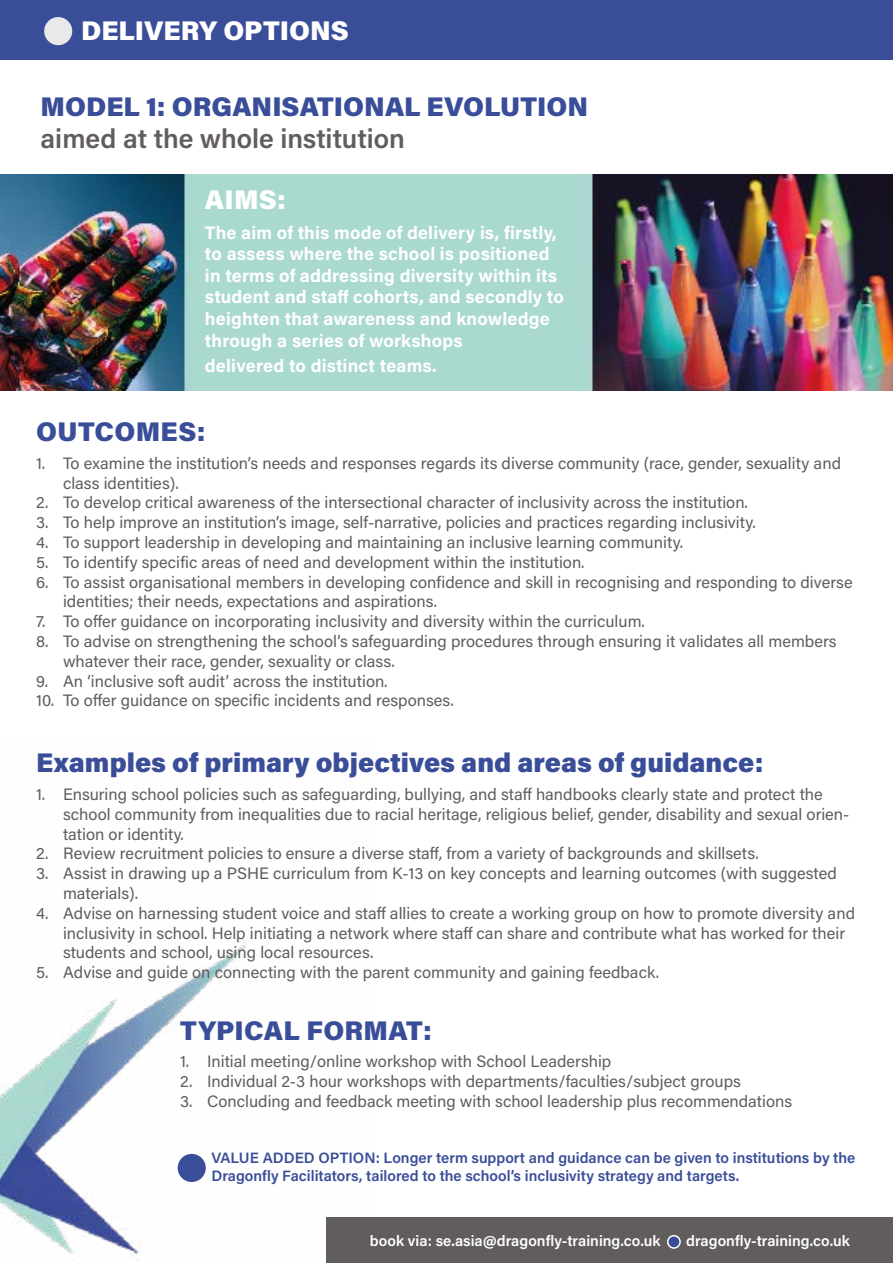
<style>
.page{position:relative;width:893px;height:1263px;background:#fff}
.page>*{position:absolute;margin:0;border:0;box-sizing:border-box;transform-origin:0 0}
.t1{font:27px "Acumin Variable Concept";letter-spacing:.08em;color:#394d99}
.t2{font:27px "Acumin Variable Concept";letter-spacing:.055em;color:#394d99}
.t3{font:27px "Acumin Variable Concept";letter-spacing:.045em;color:#615d5c}
.t4{font:27px "Acumin Variable Concept";letter-spacing:.065em;color:#fff}
.t5{font:18px/21.6px "Acumin Variable Concept";letter-spacing:.065em;color:#fff}
.t6{font:16.5px/19.8px "Acumin Variable Concept";letter-spacing:.02em;color:#615d5c}
.t7{font:15px/18px "Acumin Variable Concept";letter-spacing:.045em;color:#394d99}
.t8{font:15px "Acumin Variable Concept";letter-spacing:.04em;color:#fff}
</style>
<div class="page">
<img style="left:0;top:939px;width:375px;height:321px">
<div style="left:327px;top:1218px;width:566px;height:45px;background:#615d5c"></div>
<img style="left:0;top:174px;width:893px;height:216px">
<div style="left:178px;top:1154px;width:28px;height:28px;background:#394d99;border-radius:50%"></div>
<div style="left:668px;top:1236px;width:12px;height:12px;background:#394d99;border-radius:50%"></div>
<div style="left:667px;top:1235px;width:14px;height:14px;border:2px solid #fff;border-radius:50%"></div>
<div style="left:0;top:0;width:893px;height:60px;background:#394d99"></div>
<div style="left:44px;top:17px;width:28px;height:28px;background:#e8e9e8;border-radius:50%"></div>
<h1 class="t4" style="left:81px;top:12px;width:267px">DELIVERY OPTIONS</h1>
<h1 class="t2" style="left:40px;top:88px;width:548px">MODEL 1: ORGANISATIONAL EVOLUTION</h1>
<h1 class="t3" style="left:40px;top:120px;width:365px">aimed at the whole institution</h1>
<h1 class="t4" style="left:205px;top:181px;width:79px">AIMS:</h1>
<p class="t5" style="left:205px;top:221px;width:359px">The aim of this mode of delivery is, firstly, to assess where the school is positioned in terms of addressing diversity within its student and staff cohorts, and secondly to heighten that awareness and knowledge through a series of workshops</p>
<p class="t5" style="left:205px;top:354px;width:232px">delivered to distinct teams.</p>
<h1 class="t1" style="left:36px;top:413px;width:168px">OUTCOMES:</h1>
<p class="t6" style="left:63px;top:452px;width:779px;text-indent:-27px">1. To examine the institution’s needs and responses regards its diverse community (race, gender, sexuality and class identities).</p>
<p class="t6" style="left:36px;top:492px;width:713px">2. To develop critical awareness of the intersectional character of inclusivity across the institution.</p>
<p class="t6" style="left:36px;top:512px;width:721px">3. To help improve an institution’s image, self-narrative, policies and practices regarding inclusivity.</p>
<p class="t6" style="left:36px;top:532px;width:648px">4. To support leadership in developing and maintaining an inclusive learning community.</p>
<p class="t6" style="left:36px;top:551px;width:549px">5. To identify specific areas of need and development within the institution.</p>
<p class="t6" style="left:63px;top:571px;width:791px;text-indent:-27px">6. To assist organisational members in developing confidence and skill in recognising and responding to diverse identities; their needs, expectations and aspirations.</p>
<p class="t6" style="left:36px;top:611px;width:610px">7. To offer guidance on incorporating inclusivity and diversity within the curriculum.</p>
<p class="t6" style="left:63px;top:631px;width:775px;text-indent:-27px">8. To advise on strengthening the school’s safeguarding procedures through ensuring it validates all members whatever their race, gender, sexuality or class.</p>
<p class="t6" style="left:36px;top:670px;width:352px">9. An ‘inclusive soft audit’ across the institution.</p>
<p class="t6" style="left:36px;top:690px;width:419px">10. To offer guidance on specific incidents and responses.</p>
<h1 class="t1" style="left:36px;top:744px;width:726px">Examples of primary objectives and areas of guidance:</h1>
<p class="t6" style="left:63px;top:784px;width:788px;text-indent:-27px">1. Ensuring school policies such as safeguarding, bullying, and staff handbooks clearly state and protect the school community from inequalities due to racial heritage, religious belief, gender, disability and sexual orien&shy;tation or identity.</p>
<p class="t6" style="left:36px;top:843px;width:724px">2. Review recruitment policies to ensure a diverse staff, from a variety of backgrounds and skillsets.</p>
<p class="t6" style="left:63px;top:863px;width:775px;text-indent:-27px">3. Assist in drawing up a PSHE curriculum from K-13 on key concepts and learning outcomes (with suggested materials).</p>
<p class="t6" style="left:63px;top:902px;width:793px;text-indent:-27px">4. Advise on harnessing student voice and staff allies to create a working group on how to promote diversity and inclusivity in school. Help initiating a network where staff can share and contribute what has worked for their students and school, using local resources.</p>
<p class="t6" style="left:36px;top:962px;width:624px">5. Advise and guide on connecting with the parent community and gaining feedback.</p>
<h1 class="t1" style="left:180px;top:1012px;width:250px">TYPICAL FORMAT:</h1>
<p class="t6" style="left:180px;top:1051px;width:432px">1. Initial meeting/online workshop with School Leadership</p>
<p class="t6" style="left:180px;top:1071px;width:562px">2. Individual 2-3 hour workshops with departments/faculties/subject groups</p>
<p class="t6" style="left:180px;top:1091px;width:613px">3. Concluding and feedback meeting with school leadership plus recommendations</p>
<p class="t7" style="left:212px;top:1148px;width:645px">VALUE ADDED OPTION: Longer term support and guidance can be given to institutions by the<br>Dragonfly Facilitators, tailored to the school’s inclusivity strategy and targets.</p>
<p class="t8" style="left:370px;top:1230px;width:291px">book via: se.asia@dragonfly-training.co.uk</p>
<p class="t8" style="left:686px;top:1230px;width:164px">dragonfly-training.co.uk</p>
</div>
